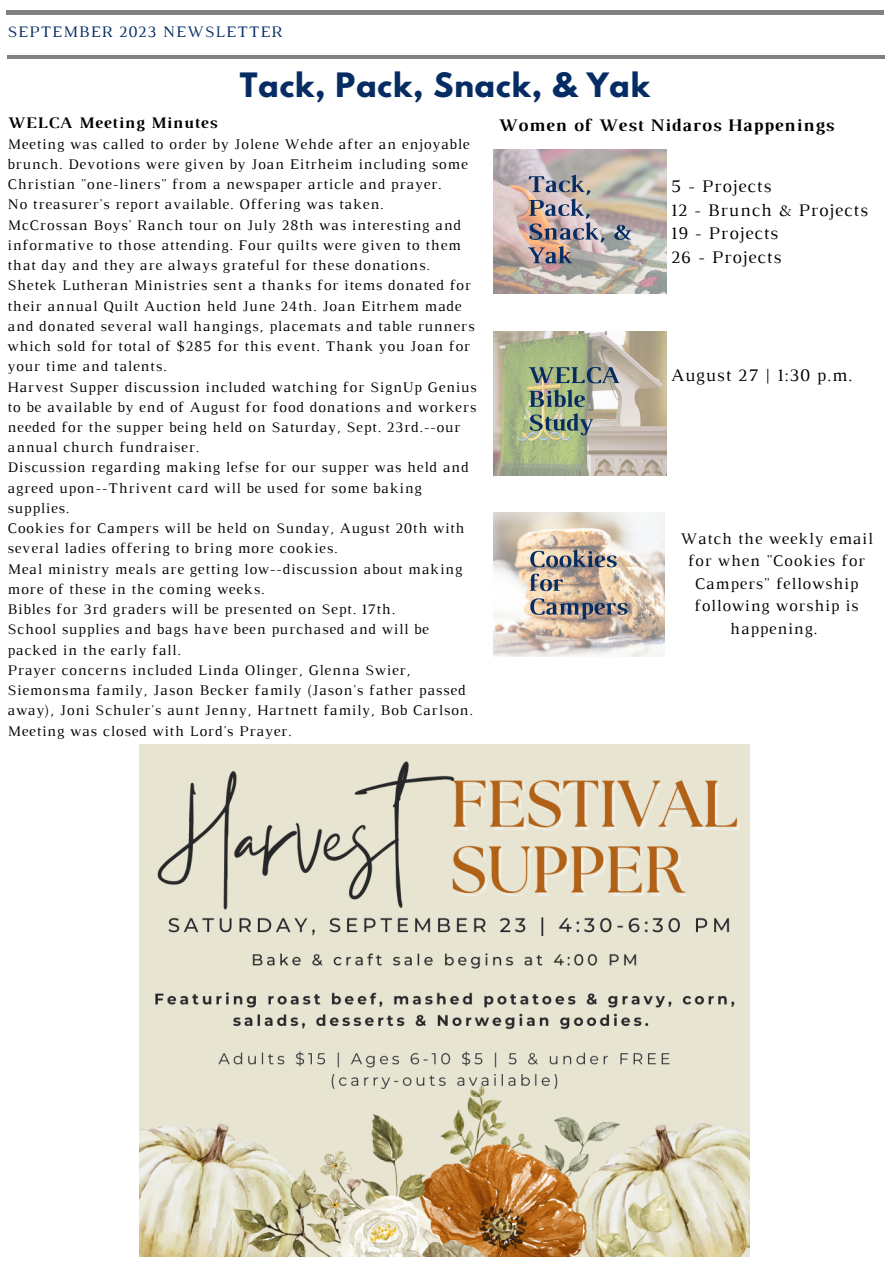
<style>
.page{position:relative;width:893px;height:1264px;background:#fff}
.page>*{position:absolute;margin:0;border:0;box-sizing:border-box;transform-origin:0 0}
.t1{font:700 29.7px "League Spartan";letter-spacing:.03em;color:#062d63}
.t2{font:18px "Luthier";letter-spacing:.055em;color:#000}
.t3{font:700 18px "Luthier";letter-spacing:.055em;color:#000}
.t4{font:16.5px/22.5px "Luthier";letter-spacing:.055em;color:#000;text-align:center}
.t5{font:700 16.5px "Luthier";letter-spacing:.055em;color:#000}
.t6{font:16.35px "Luthier";letter-spacing:.06em;color:#062d63}
.t7{font:15px/20.2px "Luthier";letter-spacing:.055em;color:#000}
</style>
<div class="page">
<hr style="left:7px;top:56px;width:877px;height:3px;background:#000">
<hr style="left:6px;top:11px;width:877px;height:3px;background:#000">
<img style="left:494px;top:331px;width:172px;height:144px">
<img style="left:494px;top:150px;width:172px;height:144px">
<img style="left:494px;top:512px;width:171px;height:144px">
<img style="left:139px;top:744px;width:610px;height:512px">
<p class="t6" style="left:7px;top:26px;width:276px">SEPTEMBER 2023 NEWSLETTER</p>
<p class="t1" style="left:240px;top:70px;width:412px">Tack, Pack, Snack, &amp; Yak</p>
<p class="t5" style="left:7px;top:117px;width:211px">WELCA Meeting Minutes</p>
<p class="t7" style="left:7px;top:135px;width:463px;text-align:justify">Meeting was called to order by Jolene Wehde after an enjoyable brunch. Devotions were given by Joan Eitrheim including some Christian "one-liners" from a newspaper article and prayer.</p>
<p class="t7" style="left:7px;top:195px;width:377px">No treasurer's report available. Offering was taken.</p>
<p class="t7" style="left:7px;top:216px;width:455px;text-align:justify">McCrossan Boys' Ranch tour on July 28th was interesting and informative to those attending. Four quilts were given to them that day and they are always grateful for these donations.</p>
<p class="t7" style="left:7px;top:276px;width:468px">Shetek Lutheran Ministries sent a thanks for items donated for their annual Quilt Auction held June 24th. Joan Eitrhem made and donated several wall hangings, placemats and table runners which sold for total of $285 for this event. Thank you Joan for your time and talents.</p>
<p class="t7" style="left:7px;top:377px;width:470px">Harvest Supper discussion included watching for SignUp Genius to be available by end of August for food donations and workers needed for the supper being held on Saturday, Sept. 23rd.--our annual church fundraiser.</p>
<p class="t7" style="left:7px;top:458px;width:462px">Discussion regarding making lefse for our supper was held and agreed upon--Thrivent card will be used for some baking supplies.</p>
<p class="t7" style="left:7px;top:519px;width:458px">Cookies for Campers will be held on Sunday, August 20th with several ladies offering to bring more cookies.</p>
<p class="t7" style="left:7px;top:560px;width:456px">Meal ministry meals are getting low--discussion about making more of these in the coming weeks.</p>
<p class="t7" style="left:7px;top:600px;width:389px">Bibles for 3rd graders will be presented on Sept. 17th.</p>
<p class="t7" style="left:7px;top:620px;width:423px">School supplies and bags have been purchased and will be packed in the early fall.</p>
<p class="t7" style="left:7px;top:661px;width:467px">Prayer concerns included Linda Olinger, Glenna Swier,<br>Siemonsma family, Jason Becker family (Jason's father passed away), Joni Schuler's aunt Jenny, Hartnett family, Bob Carlson.</p>
<p class="t7" style="left:7px;top:721px;width:285px">Meeting was closed with Lord's Prayer.</p>
<p class="t3" style="left:498px;top:119px;width:337px">Women of West Nidaros Happenings</p>
<p class="t2" style="left:671px;top:180px;width:102px">5 - Projects</p>
<p class="t2" style="left:671px;top:203px;width:198px">12 - Brunch &amp; Projects</p>
<p class="t2" style="left:671px;top:227px;width:108px">19 - Projects</p>
<p class="t2" style="left:671px;top:251px;width:112px">26 - Projects</p>
<p class="t2" style="left:671px;top:369px;width:183px">August 27 | 1:30 p.m.</p>
<p class="t4" style="left:680px;top:528px;width:194px">Watch the weekly email for when "Cookies for<br>Campers" fellowship following worship is happening.</p>
</div>
